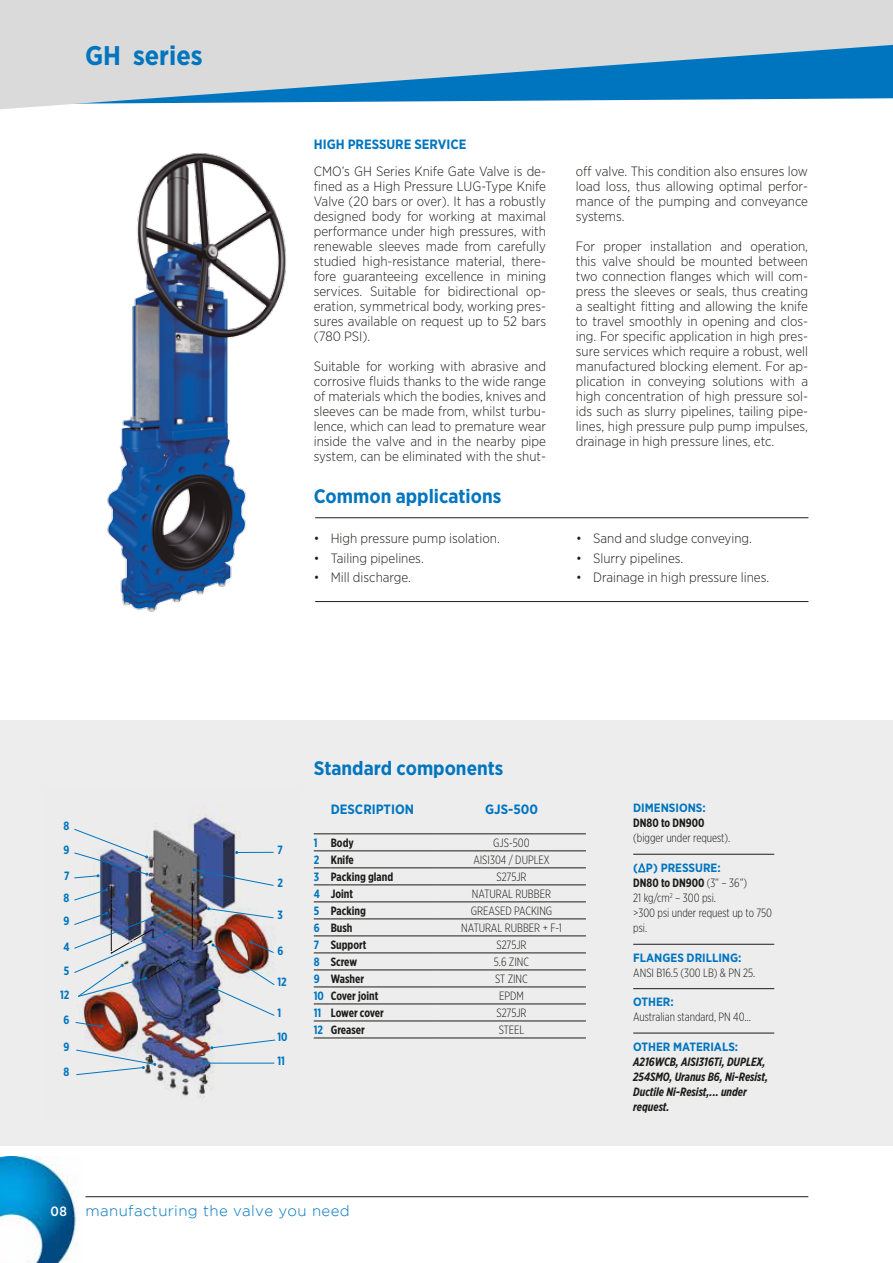
<style>
.page{position:relative;width:893px;height:1263px;background:#fff}
.page>*{position:absolute;margin:0;border:0;box-sizing:border-box;transform-origin:0 0}
.t1{font:700 27px "Gotham Narrow";color:#0075bf}
.t2{font:700 19.5px "Gotham Narrow";color:#0075bf}
.t3{font:300 15px "Gotham";letter-spacing:.025em;color:#0075bf}
.t4{font:300 13.5px/15px "Gotham Narrow";color:#1d1d1b;text-align:justify}
.t5{font:700 13.5px "Gotham Narrow";color:#0075bf}
.t6{font:300 12px/15px "Gotham X Narrow";color:#1d1d1b}
.t7{font:700 12px "Gotham X Narrow";color:#1d1d1b}
.t8{font:italic 700 12px/15px "Gotham X Narrow";color:#1d1d1b}
.t9{font:700 12px "Gotham Narrow";color:#0075bf}
.t10{font:700 12px/24.2px "Gotham X Narrow";color:#0075bf}
.s1{color:#0075bf}
.s2{font-family:"Gotham Narrow";font-weight:500;font-size:13.5px;color:#fff}
.s3{font-weight:700}
</style>
<div class="page">
<div style="left:0;top:720px;width:893px;height:425px;background:#ededed"></div>
<svg style="left:0;top:0;width:893px;height:109px;background:#abc6d6"></svg>
<hr style="left:633px;top:854px;width:141px;height:1px;background:#1d1d1b">
<svg style="left:638px;top:863px;width:8px;height:10px"></svg>
<hr style="left:633px;top:944px;width:141px;height:1px;background:#1d1d1b">
<hr style="left:633px;top:988px;width:141px;height:1px;background:#1d1d1b">
<hr style="left:633px;top:1033px;width:141px;height:1px;background:#1d1d1b">
<svg style="left:314px;top:833px;width:17px;height:1px"></svg>
<hr style="left:331px;top:833px;width:106px;height:1px;background:#1d1d1b">
<hr style="left:437px;top:833px;width:149px;height:1px;background:#1d1d1b">
<svg style="left:314px;top:850px;width:17px;height:1px"></svg>
<hr style="left:331px;top:850px;width:106px;height:1px;background:#1d1d1b">
<hr style="left:437px;top:850px;width:149px;height:1px;background:#1d1d1b">
<svg style="left:314px;top:868px;width:17px;height:1px"></svg>
<hr style="left:331px;top:868px;width:106px;height:1px;background:#1d1d1b">
<hr style="left:437px;top:868px;width:149px;height:1px;background:#1d1d1b">
<svg style="left:314px;top:885px;width:17px;height:1px"></svg>
<hr style="left:331px;top:885px;width:106px;height:1px;background:#1d1d1b">
<hr style="left:437px;top:885px;width:149px;height:1px;background:#1d1d1b">
<svg style="left:314px;top:902px;width:17px;height:1px"></svg>
<hr style="left:331px;top:902px;width:106px;height:1px;background:#1d1d1b">
<hr style="left:437px;top:902px;width:149px;height:1px;background:#1d1d1b">
<svg style="left:314px;top:919px;width:17px;height:1px"></svg>
<hr style="left:331px;top:919px;width:106px;height:1px;background:#1d1d1b">
<hr style="left:437px;top:919px;width:149px;height:1px;background:#1d1d1b">
<svg style="left:314px;top:936px;width:17px;height:1px"></svg>
<hr style="left:331px;top:936px;width:106px;height:1px;background:#1d1d1b">
<hr style="left:437px;top:936px;width:149px;height:1px;background:#1d1d1b">
<svg style="left:314px;top:953px;width:17px;height:1px"></svg>
<hr style="left:331px;top:953px;width:106px;height:1px;background:#1d1d1b">
<hr style="left:437px;top:953px;width:149px;height:1px;background:#1d1d1b">
<svg style="left:314px;top:970px;width:17px;height:1px"></svg>
<hr style="left:331px;top:970px;width:106px;height:1px;background:#1d1d1b">
<hr style="left:437px;top:970px;width:149px;height:1px;background:#1d1d1b">
<svg style="left:314px;top:987px;width:17px;height:1px"></svg>
<hr style="left:331px;top:987px;width:106px;height:1px;background:#1d1d1b">
<hr style="left:437px;top:987px;width:149px;height:1px;background:#1d1d1b">
<svg style="left:314px;top:1004px;width:17px;height:1px"></svg>
<hr style="left:331px;top:1004px;width:106px;height:1px;background:#1d1d1b">
<hr style="left:437px;top:1004px;width:149px;height:1px;background:#1d1d1b">
<svg style="left:314px;top:1021px;width:17px;height:1px"></svg>
<hr style="left:331px;top:1021px;width:106px;height:1px;background:#1d1d1b">
<hr style="left:437px;top:1021px;width:149px;height:1px;background:#1d1d1b">
<svg style="left:314px;top:1038px;width:17px;height:1px"></svg>
<hr style="left:331px;top:1038px;width:106px;height:1px;background:#1d1d1b">
<hr style="left:437px;top:1038px;width:149px;height:1px;background:#1d1d1b">
<hr style="left:315px;top:517px;width:493px;height:1px;background:#1d1d1b">
<hr style="left:315px;top:601px;width:493px;height:1px;background:#1d1d1b">
<img style="left:76px;top:809px;width:199px;height:288px">
<hr style="left:237px;top:852px;width:37px;height:1px;background:#0075bf">
<img style="left:192px;top:868px;width:83px;height:148px">
<svg style="left:210px;top:1039px;width:66px;height:10px"></svg>
<hr style="left:205px;top:1063px;width:69px;height:1px;background:#0075bf">
<svg style="left:74px;top:828px;width:74px;height:51px"></svg>
<img style="left:74px;top:886px;width:107px;height:111px">
<svg style="left:75px;top:1021px;width:28px;height:7px"></svg>
<svg style="left:76px;top:1049px;width:80px;height:26px"></svg>
<img style="left:107px;top:153px;width:180px;height:459px">
<img style="left:0;top:1156px;width:78px;height:107px">
<hr style="left:85px;top:1196px;width:723px;height:1px;background:#1d1d1b">
<h1 class="t1" style="left:85px;top:38px;width:119px">GH series</h1>
<p class="t5" style="left:314px;top:135px;width:154px">HIGH PRESSURE SERVICE</p>
<p class="t4" style="left:314px;top:163px;width:234px">CMO’s GH Series Knife Gate Valve is de&shy;fined as a High Pressure LUG-Type Knife Valve (20 bars or over). It has a robustly designed body for working at maximal performance under high pressures, with renewable sleeves made from carefully studied high-resistance material, there&shy;fore guaranteeing excellence in mining services. Suitable for bidirectional op&shy;eration, symmetrical body, working pres&shy;sures available on request up to 52 bars (780 PSI).</p>
<p class="t4" style="left:314px;top:358px;width:234px">Suitable for working with abrasive and corrosive fluids thanks to the wide range of materials which the bodies, knives and sleeves can be made from, whilst turbu&shy;lence, which can lead to premature wear inside the valve and in the nearby pipe system, can be eliminated with the shut-</p>
<h2 class="t2" style="left:314px;top:484px;width:189px">Common applications</h2>
<p class="t4" style="left:314px;top:531px;width:188px">• High pressure pump isolation.</p>
<p class="t4" style="left:314px;top:550px;width:112px">• Tailing pipelines.</p>
<p class="t4" style="left:314px;top:569px;width:99px">• Mill discharge.</p>
<p class="t4" style="left:576px;top:163px;width:234px">off valve. This condition also ensures low load loss, thus allowing optimal perfor&shy;mance of the pumping and conveyance systems.</p>
<p class="t4" style="left:576px;top:238px;width:234px">For proper installation and operation, this valve should be mounted between two connection flanges which will com&shy;press the sleeves or seals, thus creating a sealtight fitting and allowing the knife to travel smoothly in opening and clos&shy;ing. For specific application in high pres&shy;sure services which require a robust, well manufactured blocking element. For ap&shy;plication in conveying solutions with a high concentration of high pressure sol&shy;ids such as slurry pipelines, tailing pipe&shy;lines, high pressure pulp pump impulses, drainage in high pressure lines, etc.</p>
<p class="t4" style="left:576px;top:531px;width:177px">• Sand and sludge conveying.</p>
<p class="t4" style="left:576px;top:550px;width:109px">• Slurry pipelines.</p>
<p class="t4" style="left:576px;top:569px;width:195px">• Drainage in high pressure lines.</p>
<p class="t10" style="left:64px;top:814px;width:7px;line-height:24.6px;text-align:justify">8<br>9<br>7</p>
<p class="t10" style="left:64px;top:886px;width:7px;line-height:23.1px">8<br>9</p>
<p class="t10" style="left:60px;top:934px;width:11px;text-align:center">4<br>5<br>12<br>6</p>
<p class="t10" style="left:64px;top:1034px;width:7px;line-height:25.2px">9<br>8</p>
<p class="t10" style="left:277px;top:838px;width:7px">7</p>
<p class="t10" style="left:277px;top:871px;width:7px">2</p>
<p class="t10" style="left:277px;top:903px;width:7px">3</p>
<p class="t10" style="left:277px;top:939px;width:7px">6</p>
<p class="t10" style="left:277px;top:970px;width:11px">12</p>
<p class="t10" style="left:277px;top:1001px;width:12px;line-height:23.5px">1<br>10<br>11</p>
<h2 class="t2" style="left:314px;top:755px;width:191px">Standard components</h2>
<p class="t5" style="left:331px;top:801px;width:85px">DESCRIPTION</p>
<p class="t5" style="left:485px;top:801px;width:54px">GJS-500</p>
<p class="t7" style="left:314px;top:835px;width:42px"><span class="s1">1</span> Body</p>
<p class="t6" style="left:493px;top:835px;width:38px">GJS-500</p>
<p class="t7" style="left:314px;top:852px;width:42px"><span class="s1">2</span> Knife</p>
<p class="t6" style="left:473px;top:852px;width:78px">AISI304 / DUPLEX</p>
<p class="t7" style="left:314px;top:869px;width:81px"><span class="s1">3</span> Packing gland</p>
<p class="t6" style="left:496px;top:869px;width:32px">S275JR</p>
<p class="t7" style="left:314px;top:886px;width:41px"><span class="s1">4</span> Joint</p>
<p class="t6" style="left:472px;top:886px;width:81px">NATURAL RUBBER</p>
<p class="t7" style="left:314px;top:903px;width:54px"><span class="s1">5</span> Packing</p>
<p class="t6" style="left:471px;top:903px;width:83px">GREASED PACKING</p>
<p class="t7" style="left:314px;top:920px;width:40px"><span class="s1">6</span> Bush</p>
<p class="t6" style="left:461px;top:920px;width:102px">NATURAL RUBBER + F-1</p>
<p class="t7" style="left:314px;top:937px;width:54px"><span class="s1">7</span> Support</p>
<p class="t6" style="left:496px;top:937px;width:32px">S275JR</p>
<p class="t7" style="left:314px;top:954px;width:45px"><span class="s1">8</span> Screw</p>
<p class="t6" style="left:494px;top:954px;width:37px">5.6 ZINC</p>
<p class="t7" style="left:314px;top:971px;width:52px"><span class="s1">9</span> Washer</p>
<p class="t6" style="left:495px;top:971px;width:34px">ST ZINC</p>
<p class="t7" style="left:314px;top:988px;width:66px"><span class="s1">10</span> Cover joint</p>
<p class="t6" style="left:499px;top:988px;width:26px">EPDM</p>
<p class="t7" style="left:314px;top:1005px;width:72px"><span class="s1">11</span> Lower cover</p>
<p class="t6" style="left:496px;top:1005px;width:32px">S275JR</p>
<p class="t7" style="left:314px;top:1022px;width:52px"><span class="s1">12</span> Greaser</p>
<p class="t6" style="left:499px;top:1022px;width:27px">STEEL</p>
<p class="t3" style="left:51px;top:1203px;width:301px"><span class="s2">08</span> manufacturing the valve you need</p>
<p class="t9" style="left:633px;top:800px;width:74px">DIMENSIONS:</p>
<p class="t7" style="left:633px;top:816px;width:73px">DN80 to DN900</p>
<p class="t6" style="left:633px;top:830px;width:99px">(bigger under request).</p>
<p class="t9" style="left:633px;top:860px;width:89px">( P) PRESSURE:</p>
<p class="t6" style="left:633px;top:875px;width:140px"><span class="s3">DN80 to DN900</span> (3” – 36”)<br>21 kg/cm<sup>2</sup> – 300 psi.<br>&gt;300 psi under request up to 750 psi.</p>
<p class="t9" style="left:633px;top:950px;width:110px">FLANGES DRILLING:</p>
<p class="t6" style="left:633px;top:965px;width:124px">ANSI B16.5 (300 LB) &amp; PN 25.</p>
<p class="t9" style="left:633px;top:994px;width:42px">OTHER:</p>
<p class="t6" style="left:633px;top:1009px;width:119px">Australian standard, PN 40…</p>
<p class="t9" style="left:633px;top:1039px;width:107px">OTHER MATERIALS:</p>
<p class="t8" style="left:633px;top:1054px;width:137px">A216WCB, AISI316Ti, DUPLEX,<br>254SMO, Uranus B6, Ni-Resist,<br>Ductile Ni-Resist,... under request.</p>
</div>
